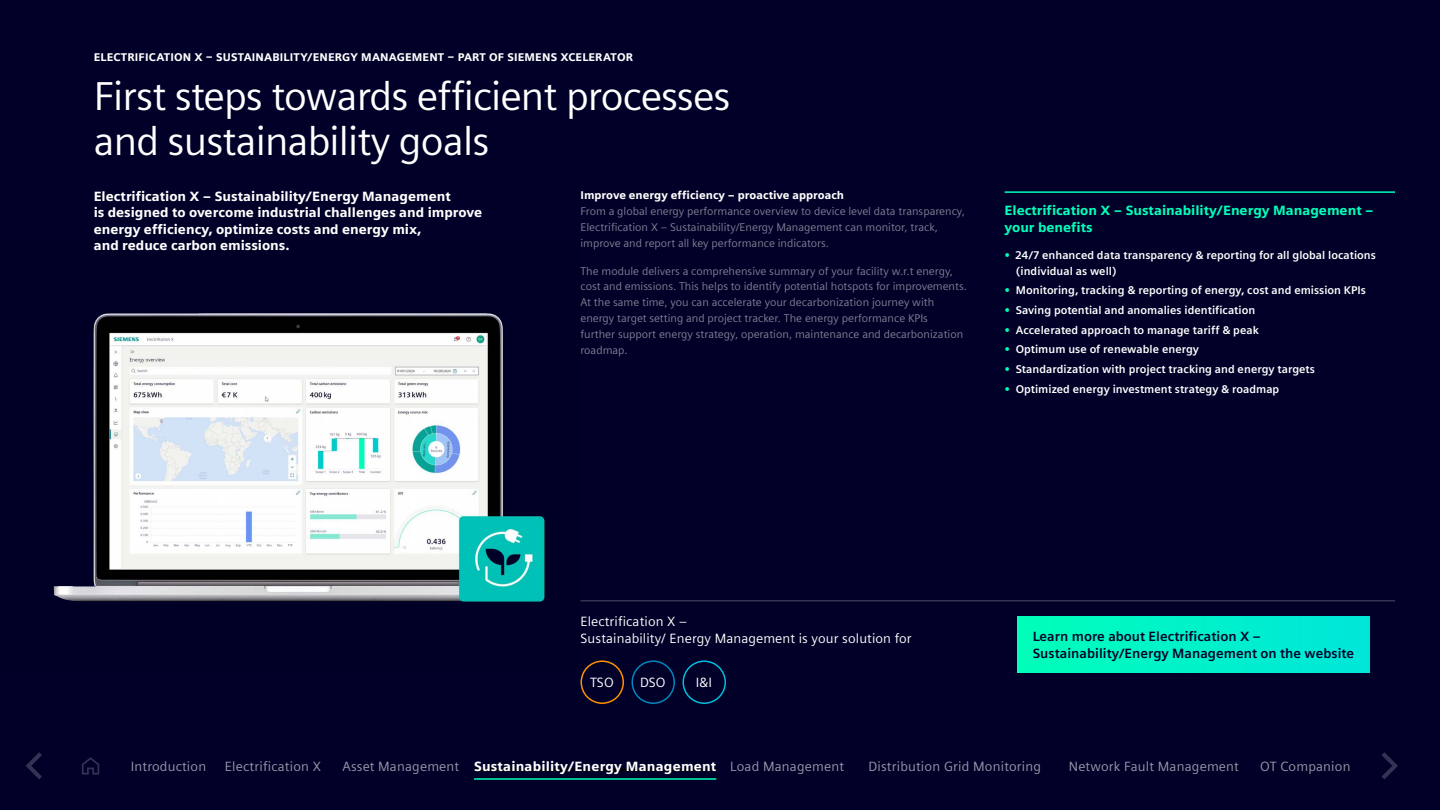
<style>
.page{position:relative;width:1440px;height:810px;background:#000028}
.page>*{position:absolute;margin:0;border:0;box-sizing:border-box;transform-origin:0 0}
.t1{font:40.5px/44.5px "Siemens Sans Pro Global CS";letter-spacing:-.02em;color:#fff}
.t2{font:700 13.5px/16.2px "Siemens Sans Pro Global CS";color:#fff}
.t3{font:13.5px "Siemens Sans Pro Global CS";letter-spacing:.015em;color:#9999a9}
.t4{font:600 13.5px/16.2px "Siemens Sans Pro Global CS";color:#000028}
.t5{font:13.5px/16.2px "Siemens Sans Pro Global CS";letter-spacing:.01em;color:#fff}
.t6{font:700 13.5px/16.2px "Siemens Sans Pro Global CS";color:#00ffb9}
.t7{font:11.25px/16px "Siemens Sans Pro Global CS";color:#808093}
.t8{font:600 11.25px/16px "Siemens Sans Pro Global CS";color:#fff}
.t9{font:700 11.25px "Siemens Sans Pro Global CS";letter-spacing:.01em;color:#fff}
.s1{color:#00ffb9}
.s2{font-weight:400;color:#9999a9}
</style>
<div class="page">
<svg style="left:26px;top:752px;width:16px;height:27px"></svg>
<svg style="left:1382px;top:752px;width:16px;height:27px"></svg>
<svg style="left:82px;top:757px;width:17px;height:18px"></svg>
<hr style="left:474px;top:769px;width:242px;height:2px;background:#000">
<hr style="left:474px;top:778px;width:242px;height:2px;background:#00ffb9">
<img style="left:53px;top:313px;width:492px;height:289px">
<hr style="left:1005px;top:191px;width:390px;height:2px;background:#00ffb9">
<div style="left:1018px;top:616px;width:351px;height:57px;background:linear-gradient(to right,#00ffb9,#00e5da)"></div>
<div style="left:580px;top:660px;width:44px;height:44px;border:2px solid #ff9000;border-radius:50%"></div>
<div style="left:632px;top:660px;width:43px;height:44px;border:2px solid #0087be;border-radius:50%"></div>
<div style="left:682px;top:660px;width:44px;height:44px;border:2px solid #00bedc;border-radius:50%"></div>
<hr style="left:580px;top:600px;width:815px;height:2px;background:#333353">
<p class="t9" style="left:94px;top:51px;width:541px">ELECTRIFICATION X – SUSTAINABILITY/ENERGY MANAGEMENT – PART OF SIEMENS XCELERATOR</p>
<h1 class="t1" style="left:94px;top:74px;width:638px">First steps towards efficient processes and sustainability goals</h1>
<p class="t2" style="left:94px;top:188px;width:390px">Electrification X – Sustainability/Energy Management<br>is designed to overcome industrial challenges and improve energy efficiency, optimize costs and energy mix,<br>and reduce carbon emissions.</p>
<p class="t9" style="left:580px;top:189px;width:265px">Improve energy efficiency – proactive approach</p>
<p class="t7" style="left:580px;top:204px;width:386px">From a global energy performance overview to device level data transparency,<br>Electrification X – Sustainability/Energy Management can monitor, track, improve and report all key performance indicators.</p>
<p class="t7" style="left:580px;top:263px;width:388px">The module delivers a comprehensive summary of your facility w.r.t energy, cost and emissions. This helps to identify potential hotspots for improvements.<br>At the same time, you can accelerate your decarbonization journey with energy target setting and project tracker. The energy performance KPIs<br>further support energy strategy, operation, maintenance and decarbonization roadmap.</p>
<p class="t6" style="left:1005px;top:203px;width:371px">Electrification X – Sustainability/Energy Management – your benefits</p>
<p class="t8" style="left:1016px;top:247px;width:362px;text-indent:-11px"><span class="s1">•</span> 24/7 enhanced data transparency &amp; reporting for all global locations (individual as well)</p>
<p class="t8" style="left:1005px;top:283px;width:363px"><span class="s1">•</span> Monitoring, tracking &amp; reporting of energy, cost and emission KPIs</p>
<p class="t8" style="left:1005px;top:302px;width:252px"><span class="s1">•</span> Saving potential and anomalies identification</p>
<p class="t8" style="left:1005px;top:322px;width:256px"><span class="s1">•</span> Accelerated approach to manage tariff &amp; peak</p>
<p class="t8" style="left:1005px;top:342px;width:196px"><span class="s1">•</span> Optimum use of renewable energy</p>
<p class="t8" style="left:1005px;top:361px;width:312px"><span class="s1">•</span> Standardization with project tracking and energy targets</p>
<p class="t8" style="left:1005px;top:381px;width:276px"><span class="s1">•</span> Optimized energy investment strategy &amp; roadmap</p>
<p class="t5" style="left:580px;top:614px;width:333px">Electrification X –<br>Sustainability/ Energy Management is your solution for</p>
<p class="t5" style="left:590px;top:674px;width:25px">TSO</p>
<p class="t5" style="left:640px;top:674px;width:27px">DSO</p>
<p class="t5" style="left:696px;top:674px;width:18px">I&amp;I</p>
<p class="t4" style="left:1033px;top:629px;width:323px">Learn more about Electrification X –<br>Sustainability/Energy Management on the website</p>
<p class="t3" style="left:131px;top:758px;width:77px">Introduction</p>
<p class="t3" style="left:225px;top:758px;width:98px">Electrification X</p>
<p class="t2" style="left:343px;top:758px;width:503px"><span class="s2">Asset Management</span> Sustainability/Energy Management <span class="s2">Load Management</span></p>
<p class="t3" style="left:868px;top:758px;width:174px">Distribution Grid Monitoring</p>
<p class="t3" style="left:1069px;top:758px;width:172px">Network Fault Management</p>
<p class="t3" style="left:1260px;top:758px;width:92px">OT Companion</p>
</div>
